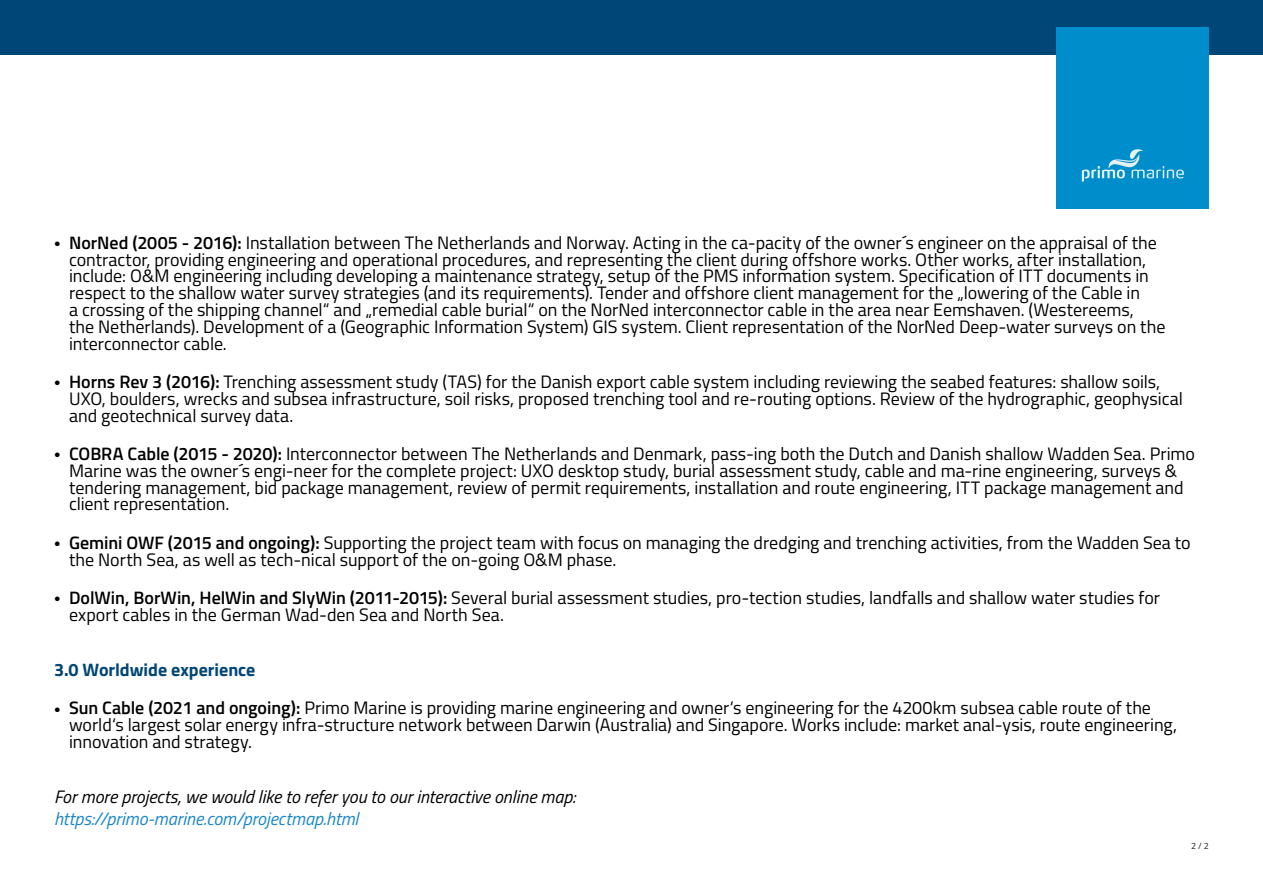
<style>
.page{position:relative;width:1263px;height:893px;background:#fff}
.page>*{position:absolute;margin:0;border:0;box-sizing:border-box;transform-origin:0 0}
.t1{font:18px/16.8px "Titillium Web";letter-spacing:-.005em;color:#000001}
.t2{font:italic 18px "Titillium Web";letter-spacing:-.005em;color:#000001}
.t3{font:italic 18px "Titillium Web";color:#1b87c8}
.t4{font:700 18px "Titillium Web";color:#004677}
.t5{font:9px "Titillium Web";color:#231f20}
.s1{font-family:"Ubuntu"}
.s2{font-weight:600}
</style>
<div class="page">
<div style="left:0;top:0;width:1263px;height:54px;background:#004677"></div>
<div style="left:1056px;top:27px;width:153px;height:181px;background:#008dcb"></div>
<svg style="left:1082px;top:149px;width:102px;height:33px"></svg>
<p class="t1" style="left:69px;top:233px;width:1098px;text-indent:-15px"><span class="s1">•</span> <span class="s2">NorNed (2005 - 2016):</span> Installation between The Netherlands and Norway. Acting in the ca-pacity of the owner´s engineer on the appraisal of the contractor, providing engineering and operational procedures, and representing the client during offshore works. Other works, after installation, include: O&amp;M engineering including developing a maintenance strategy, setup of the PMS information system. Specification of ITT documents in respect to the shallow water survey strategies (and its requirements). Tender and offshore client management for the „lowering of the Cable in<br>a crossing of the shipping channel“ and „remedial cable burial“ on the NorNed interconnector cable in the area near Eemshaven. (Westereems,<br>the Netherlands). Development of a (Geographic Information System) GIS system. Client representation of the NorNed Deep-water surveys on the interconnector cable.</p>
<p class="t1" style="left:69px;top:372px;width:1115px;text-indent:-15px"><span class="s1">•</span> <span class="s2">Horns Rev 3 (2016):</span> Trenching assessment study (TAS) for the Danish export cable system including reviewing the seabed features: shallow soils,<br>UXO, boulders, wrecks and subsea infrastructure, soil risks, proposed trenching tool and re-routing options. Review of the hydrographic, geophysical and geotechnical survey data.</p>
<p class="t1" style="left:69px;top:444px;width:1127px;text-indent:-15px"><span class="s1">•</span> <span class="s2">COBRA Cable (2015 - 2020):</span> Interconnector between The Netherlands and Denmark, pass-ing both the Dutch and Danish shallow Wadden Sea. Primo Marine was the owner´s engi-neer for the complete project: UXO desktop study, burial assessment study, cable and ma-rine engineering, surveys &amp; tendering management, bid package management, review of permit requirements, installation and route engineering, ITT package management and client representation.</p>
<p class="t1" style="left:69px;top:533px;width:1123px;text-indent:-15px"><span class="s1">•</span> <span class="s2">Gemini OWF (2015 and ongoing):</span> Supporting the project team with focus on managing the dredging and trenching activities, from the Wadden Sea to the North Sea, as well as tech-nical support of the on-going O&amp;M phase.</p>
<p class="t1" style="left:69px;top:588px;width:1092px;text-indent:-15px"><span class="s1">•</span> <span class="s2">DolWin, BorWin, HelWin and SlyWin (2011-2015):</span> Several burial assessment studies, pro-tection studies, landfalls and shallow water studies for export cables in the German Wad-den Sea and North Sea.</p>
<p class="t4" style="left:54px;top:656px;width:203px">3.0 Worldwide experience</p>
<p class="t1" style="left:69px;top:699px;width:1109px;text-indent:-15px"><span class="s1">•</span> <span class="s2">Sun Cable (2021 and ongoing):</span> Primo Marine is providing marine engineering and owner‘s engineering for the 4200km subsea cable route of the world‘s largest solar energy infra-structure network between Darwin (Australia) and Singapore. Works include: market anal-ysis, route engineering, innovation and strategy.</p>
<p class="t2" style="left:54px;top:784px;width:523px">For more projects, we would like to refer you to our interactive online map:</p>
<p class="t3" style="left:54px;top:805px;width:306px">https://primo-marine.com/projectmap.html</p>
<p class="t5" style="left:1191px;top:839px;width:19px">2 / 2</p>
</div>
